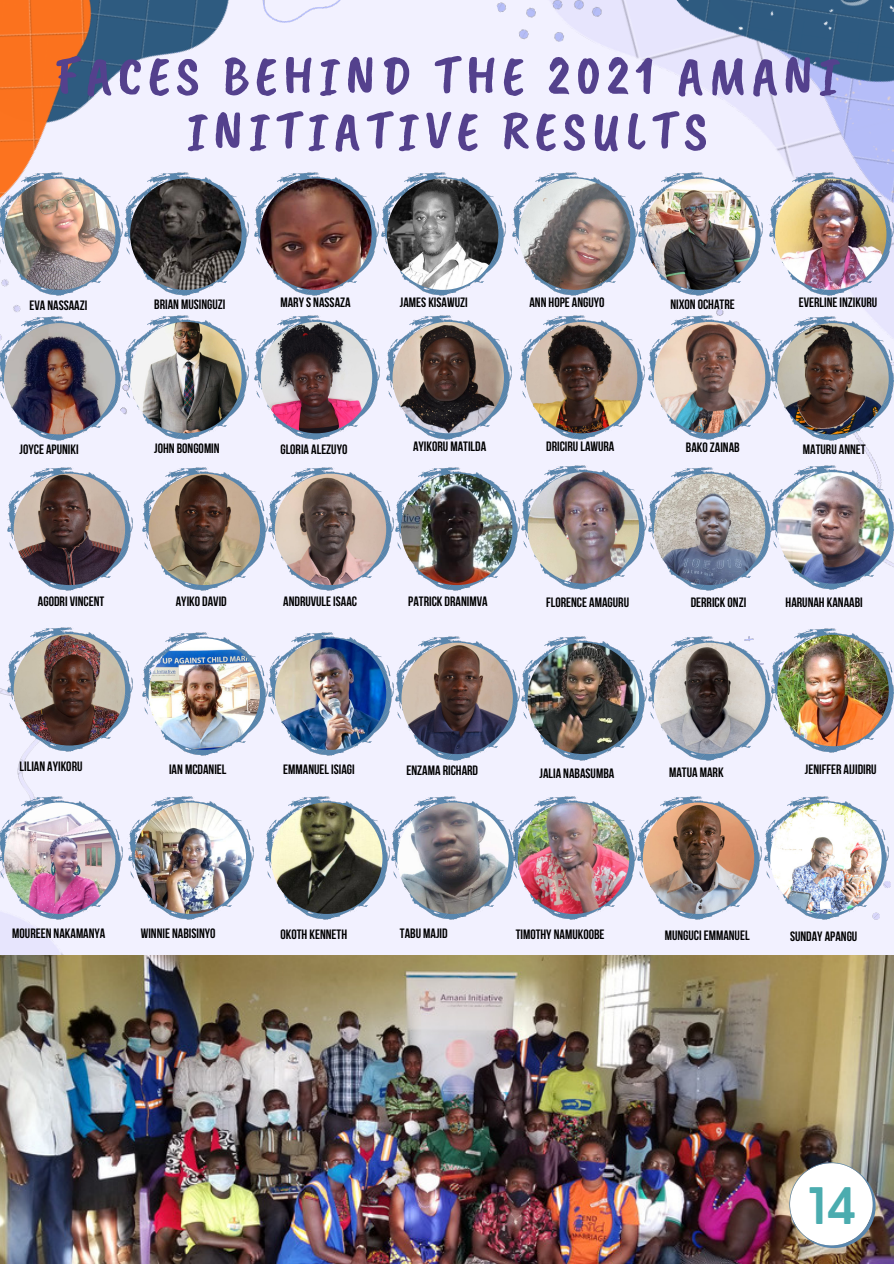
<style>
.page{position:relative;width:894px;height:1264px;background:#fff}
.page>*{position:absolute;margin:0;border:0;box-sizing:border-box;transform-origin:0 0}
.t1{font:55.5px/55.2px "Caveat Brush";letter-spacing:.1em;color:#54418d;text-align:center}
.t2{font:600 49.05px "Nourd";color:#4bacaf}
.t3{font:700 13.5px "Bebas Neue";color:#000}
</style>
<div class="page">
<div style="left:0;top:0;width:893px;height:1263px;background:#f2f1ff"></div>
<img style="left:379px;top:0;width:514px;height:466px">
<img style="left:0;top:751px;width:459px;height:204px">
<img style="left:643px;top:164px;width:250px;height:109px">
<img style="left:643px;top:0;width:250px;height:164px">
<img style="left:178px;top:0;width:51px;height:53px">
<img style="left:0;top:0;width:178px;height:172px">
<img style="left:0;top:688px;width:51px;height:108px">
<img style="left:802px;top:440px;width:91px;height:150px">
<img style="left:874px;top:881px;width:17px;height:39px">
<img style="left:695px;top:304px;width:53px;height:12px">
<img style="left:478px;top:0;width:149px;height:56px">
<img style="left:262px;top:0;width:79px;height:23px">
<img style="left:0;top:172px;width:248px;height:124px">
<img style="left:4px;top:178px;width:111px;height:112px;border-radius:50%">
<img style="left:130px;top:178px;width:111px;height:112px;border-radius:50%">
<img style="left:254px;top:172px;width:251px;height:124px">
<img style="left:260px;top:178px;width:111px;height:112px;border-radius:50%">
<img style="left:387px;top:178px;width:111px;height:112px;border-radius:50%">
<img style="left:511px;top:172px;width:251px;height:124px">
<img style="left:518px;top:178px;width:112px;height:112px;border-radius:50%">
<img style="left:643px;top:178px;width:112px;height:112px;border-radius:50%">
<img style="left:767px;top:172px;width:126px;height:124px">
<img style="left:774px;top:178px;width:112px;height:112px;border-radius:50%">
<img style="left:646px;top:316px;width:126px;height:123px">
<img style="left:653px;top:322px;width:112px;height:111px;border-radius:50%">
<img style="left:518px;top:316px;width:126px;height:123px">
<img style="left:525px;top:322px;width:112px;height:111px;border-radius:50%">
<img style="left:384px;top:316px;width:127px;height:123px">
<img style="left:392px;top:322px;width:112px;height:111px;border-radius:50%">
<img style="left:254px;top:316px;width:125px;height:123px">
<img style="left:261px;top:322px;width:111px;height:111px;border-radius:50%">
<img style="left:0;top:316px;width:248px;height:124px">
<img style="left:4px;top:323px;width:111px;height:111px;border-radius:50%">
<img style="left:130px;top:322px;width:111px;height:111px;border-radius:50%">
<img style="left:519px;top:466px;width:127px;height:123px">
<img style="left:527px;top:472px;width:112px;height:111px;border-radius:50%">
<img style="left:142px;top:467px;width:377px;height:124px">
<img style="left:401px;top:473px;width:111px;height:112px;border-radius:50%">
<img style="left:275px;top:473px;width:111px;height:112px;border-radius:50%">
<img style="left:148px;top:473px;width:112px;height:112px;border-radius:50%">
<img style="left:7px;top:467px;width:125px;height:124px">
<img style="left:14px;top:473px;width:111px;height:112px;border-radius:50%">
<img style="left:646px;top:467px;width:123px;height:124px">
<img style="left:653px;top:473px;width:112px;height:112px;border-radius:50%">
<img style="left:769px;top:466px;width:124px;height:123px">
<img style="left:777px;top:472px;width:111px;height:111px;border-radius:50%">
<img style="left:769px;top:317px;width:124px;height:123px">
<img style="left:777px;top:323px;width:111px;height:111px;border-radius:50%">
<img style="left:141px;top:632px;width:252px;height:123px">
<img style="left:275px;top:638px;width:111px;height:111px;border-radius:50%">
<img style="left:148px;top:638px;width:112px;height:111px;border-radius:50%">
<img style="left:6px;top:628px;width:126px;height:123px">
<img style="left:14px;top:634px;width:111px;height:111px;border-radius:50%">
<img style="left:393px;top:636px;width:376px;height:124px">
<img style="left:401px;top:642px;width:111px;height:112px;border-radius:50%">
<img style="left:527px;top:642px;width:112px;height:112px;border-radius:50%">
<img style="left:653px;top:642px;width:112px;height:112px;border-radius:50%">
<img style="left:263px;top:796px;width:247px;height:123px">
<img style="left:271px;top:802px;width:111px;height:111px;border-radius:50%">
<img style="left:510px;top:796px;width:378px;height:123px">
<img style="left:517px;top:802px;width:112px;height:111px;border-radius:50%">
<img style="left:642px;top:802px;width:112px;height:111px;border-radius:50%">
<img style="left:770px;top:802px;width:111px;height:111px;border-radius:50%">
<img style="left:127px;top:796px;width:126px;height:123px">
<img style="left:135px;top:802px;width:111px;height:111px;border-radius:50%">
<img style="left:0;top:796px;width:122px;height:123px">
<img style="left:4px;top:802px;width:111px;height:111px;border-radius:50%">
<img style="left:0;top:955px;width:893px;height:308px">
<img style="left:789px;top:1162px;width:86px;height:85px">
<img style="left:769px;top:628px;width:124px;height:124px">
<img style="left:777px;top:634px;width:111px;height:112px;border-radius:50%">
<img style="left:397px;top:802px;width:111px;height:111px;border-radius:50%">
<p class="t1" style="left:54px;top:48px;width:786px">FACES BEHIND THE 2021 AMANI<br>INITIATIVE RESULTS</p>
<p class="t3" style="left:29px;top:300px;width:59px">EVA NASSAAZI</p>
<p class="t3" style="left:154px;top:299px;width:73px">BRIAN MUSINGUZI</p>
<p class="t3" style="left:280px;top:297px;width:72px">MARY S NASSAZA</p>
<p class="t3" style="left:400px;top:297px;width:69px">JAMES KISAWUZI</p>
<p class="t3" style="left:529px;top:297px;width:77px">ANN HOPE ANGUYO</p>
<p class="t3" style="left:670px;top:299px;width:66px">NIXON OCHATRE</p>
<p class="t3" style="left:798px;top:297px;width:80px">EVERLINE INZIKURU</p>
<p class="t3" style="left:20px;top:444px;width:60px">JOYCE APUNIKI</p>
<p class="t3" style="left:154px;top:442px;width:67px">JOHN BONGOMIN</p>
<p class="t3" style="left:280px;top:444px;width:68px">GLORIA ALEZUYO</p>
<p class="t3" style="left:413px;top:441px;width:75px">AYIKORU MATILDA</p>
<p class="t3" style="left:546px;top:441px;width:70px">DRICIRU LAWURA</p>
<p class="t3" style="left:685px;top:442px;width:55px">BAKO ZAINAB</p>
<p class="t3" style="left:802px;top:444px;width:64px">MATURU ANNET</p>
<p class="t3" style="left:38px;top:596px;width:68px">AGODRI VINCENT</p>
<p class="t3" style="left:176px;top:596px;width:52px">AYIKO DAVID</p>
<p class="t3" style="left:283px;top:596px;width:75px">ANDRUVULE ISAAC</p>
<p class="t3" style="left:408px;top:596px;width:81px">PATRICK DRANIMVA</p>
<p class="t3" style="left:546px;top:597px;width:84px">FLORENCE AMAGURU</p>
<p class="t3" style="left:690px;top:597px;width:57px">DERRICK ONZI</p>
<p class="t3" style="left:785px;top:596px;width:79px">HARUNAH KANAABI</p>
<p class="t3" style="left:20px;top:760px;width:64px">LILIAN AYIKORU</p>
<p class="t3" style="left:169px;top:763px;width:59px">IAN MCDANIEL</p>
<p class="t3" style="left:539px;top:767px;width:76px">JALIA NABASUMBA</p>
<p class="t3" style="left:669px;top:766px;width:56px">MATUA MARK</p>
<p class="t3" style="left:283px;top:763px;width:73px">EMMANUELISIAGI</p>
<p class="t3" style="left:406px;top:765px;width:73px">ENZAMA RICHARD</p>
<p class="t3" style="left:804px;top:763px;width:73px">JENIFFER AIJIDIRU</p>
<p class="t3" style="left:12px;top:927px;width:95px">MOUREEN NAKAMANYA</p>
<p class="t3" style="left:141px;top:927px;width:76px">WINNIE NABISINYO</p>
<p class="t3" style="left:280px;top:928px;width:68px">OKOTH KENNETH</p>
<p class="t3" style="left:400px;top:927px;width:49px">TABU MAJID</p>
<p class="t3" style="left:515px;top:928px;width:90px">TIMOTHY NAMUKOOBE</p>
<p class="t3" style="left:664px;top:929px;width:86px">MUNGUCI EMMANUEL</p>
<p class="t3" style="left:789px;top:930px;width:69px">SUNDAY APANGU</p>
<p class="t2" style="left:807px;top:1174px;width:51px">14</p>
</div>
